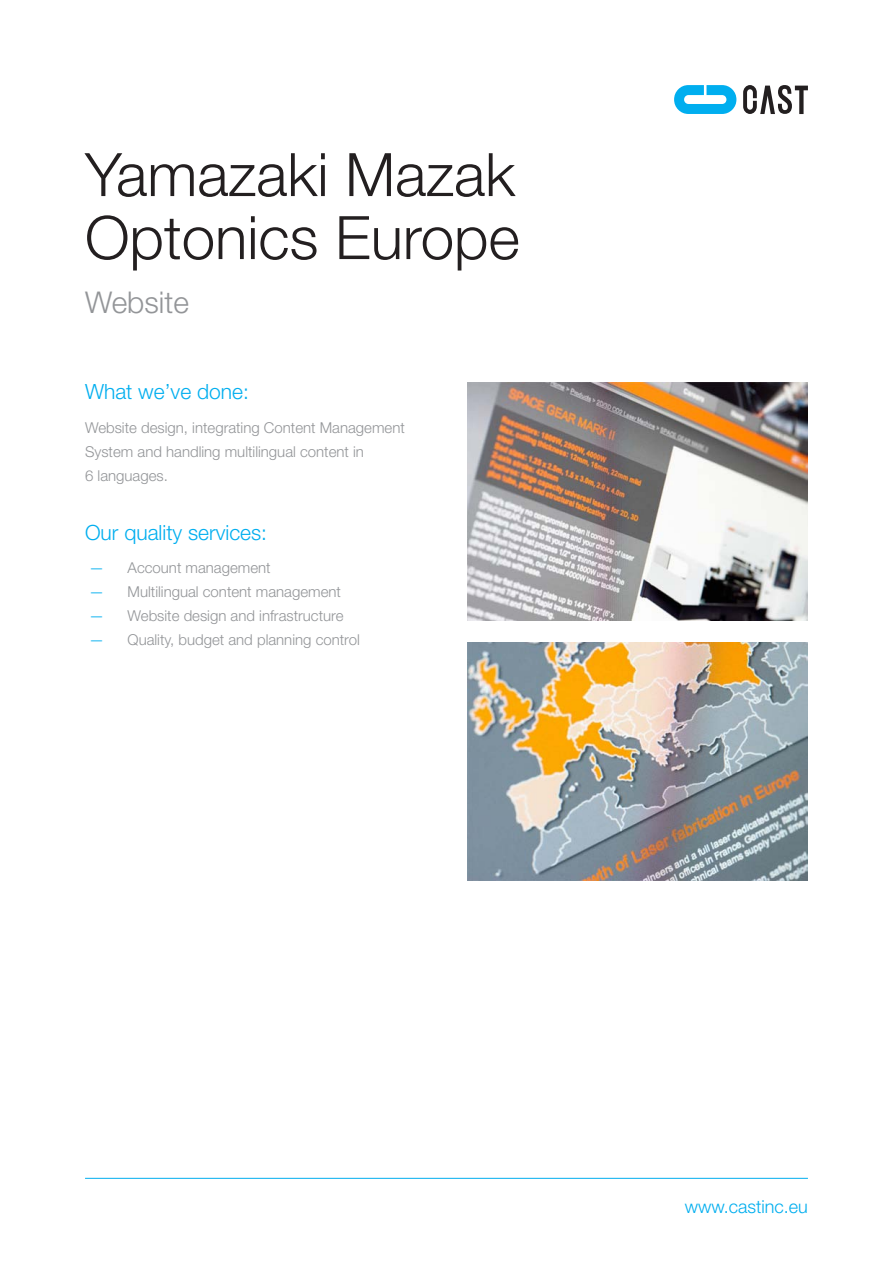
<style>
.page{position:relative;width:893px;height:1263px;background:#fff}
.page>*{position:absolute;margin:0;border:0;box-sizing:border-box;transform-origin:0 0}
.t1{font:300 60px "Helvetica Neue LT";color:#231f20}
.t2{font:300 30px "Helvetica Neue LT";color:#939598}
.t3{font:300 21px "Helvetica Neue LT";color:#00aeef}
.t4{font:300 18px "Helvetica Neue LT";color:#00aeef}
.t5{font:300 15px/24px "Helvetica Neue LT";color:#939598}
.s1{color:#00aeef}
</style>
<div class="page">
<hr style="left:85px;top:1178px;width:723px;height:1px;background:#00aeef">
<svg style="left:743px;top:85px;width:65px;height:29px"></svg>
<svg style="left:674px;top:85px;width:62px;height:29px"></svg>
<img style="left:468px;top:383px;width:340px;height:238px">
<img style="left:468px;top:642px;width:340px;height:238px">
<p class="t1" style="left:85px;top:138px;width:432px">Yamazaki Mazak</p>
<p class="t1" style="left:85px;top:201px;width:436px">Optonics Europe</p>
<p class="t2" style="left:85px;top:284px;width:105px">Website</p>
<p class="t3" style="left:85px;top:379px;width:165px">What we’ve done:</p>
<p class="t5" style="left:85px;top:415px;width:321px">Website design, integrating Content Management<br>System and handling multilingual content in<br>6 languages.</p>
<p class="t3" style="left:85px;top:519px;width:184px">Our quality services:</p>
<p class="t5" style="left:89px;top:556px;width:183px"><span class="s1">—</span> Account management</p>
<p class="t5" style="left:89px;top:580px;width:253px"><span class="s1">—</span> Multilingual content management</p>
<p class="t5" style="left:89px;top:604px;width:256px"><span class="s1">—</span> Website design and infrastructure</p>
<p class="t5" style="left:89px;top:628px;width:272px"><span class="s1">—</span> Quality, budget and planning control</p>
<p class="t4" style="left:685px;top:1196px;width:125px">www.castinc.eu</p>
</div>
